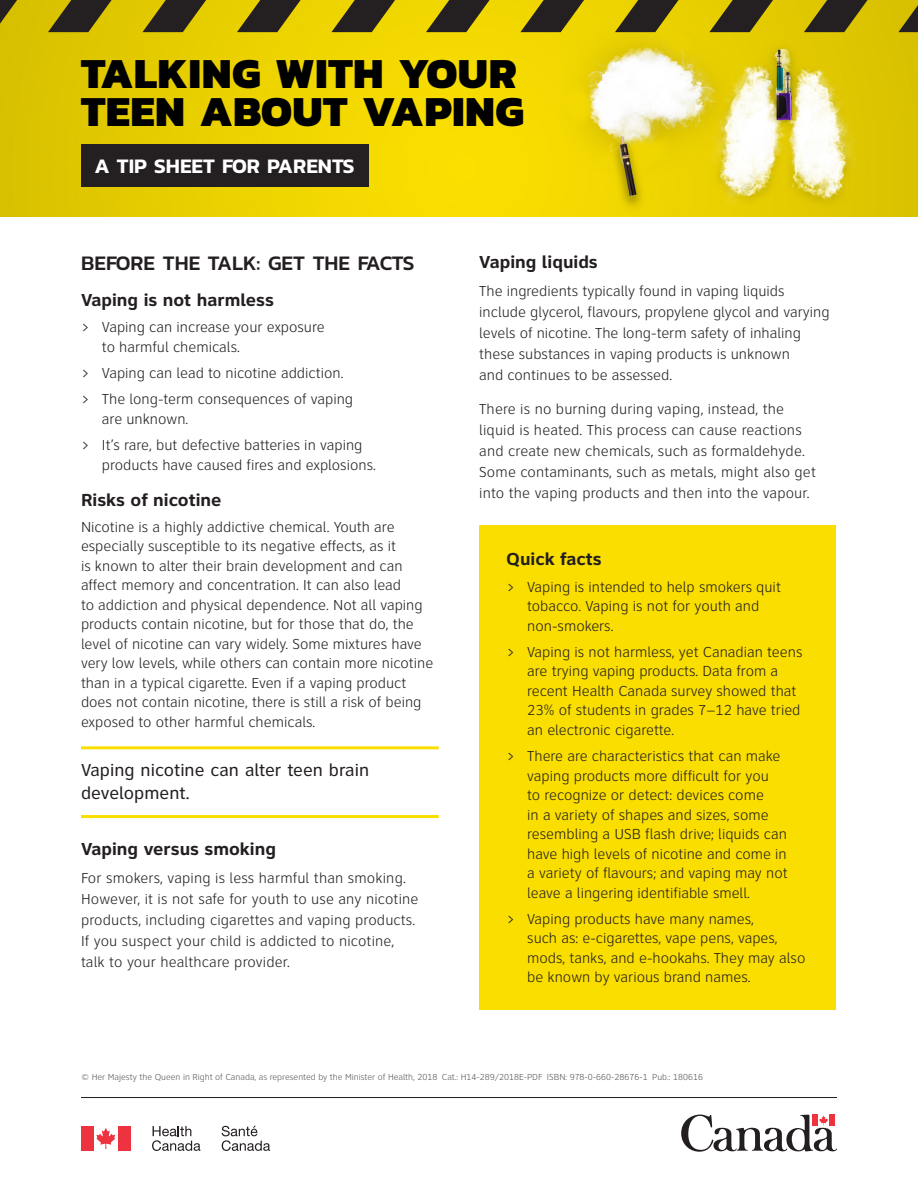
<style>
.page{position:relative;width:918px;height:1188px;background:#fff}
.page>*{position:absolute;margin:0;border:0;box-sizing:border-box;transform-origin:0 0}
.t1{font:800 43.5px/37.5px "Kanit";letter-spacing:.01em;color:#000}
.t2{font:500 21px "Kanit";color:#231f20}
.t3{font:600 21px "Kanit";color:#fff}
.t4{font:700 18px "Clearview ATT";color:#231f20}
.t5{font:18px/22.5px "Clearview ATT";color:#231f20}
.t6{font:300 15px/19.5px "Clearview ATT";color:#231f20}
.t7{font:300 9px "Clearview ATT";color:#57585a}
.s1{font-family:"Prestige Elite Std";font-weight:700}
</style>
<div class="page">
<img style="left:0;top:0;width:918px;height:217px">
<svg style="left:0;top:0;width:17px;height:24px"></svg>
<svg style="left:48px;top:0;width:64px;height:32px;background:#685c14"></svg>
<svg style="left:142px;top:0;width:64px;height:32px;background:#6b5e14"></svg>
<svg style="left:237px;top:0;width:64px;height:32px;background:#6d6014"></svg>
<svg style="left:331px;top:0;width:64px;height:32px;background:#6f6214"></svg>
<svg style="left:426px;top:0;width:64px;height:32px;background:#6f6314"></svg>
<svg style="left:520px;top:0;width:64px;height:32px;background:#6f6214"></svg>
<svg style="left:615px;top:0;width:64px;height:32px;background:#6d6114"></svg>
<svg style="left:709px;top:0;width:64px;height:32px;background:#6b5e14"></svg>
<svg style="left:804px;top:0;width:64px;height:32px;background:#685c14"></svg>
<svg style="left:898px;top:5px;width:20px;height:27px"></svg>
<hr style="left:81px;top:746px;width:358px;height:3px;background:#fade00">
<hr style="left:81px;top:815px;width:358px;height:3px;background:#fade00">
<div style="left:479px;top:525px;width:357px;height:484px;background:#fade00"></div>
<hr style="left:81px;top:1097px;width:756px;height:1px;background:#231f20">
<div style="left:81px;top:144px;width:287px;height:43px;background:#241f21"></div>
<svg style="left:96px;top:1128px;width:19px;height:21px"></svg>
<div style="left:81px;top:1126px;width:12px;height:25px;background:#ee3340"></div>
<div style="left:118px;top:1126px;width:13px;height:25px;background:#ee3340"></div>
<svg style="left:222px;top:1126px;width:48px;height:25px"></svg>
<svg style="left:152px;top:1126px;width:48px;height:25px"></svg>
<svg style="left:681px;top:1114px;width:156px;height:38px"></svg>
<h1 class="t1" style="left:81px;top:53px;width:445px">TALKING WITH YOUR<br>TEEN ABOUT VAPING</h1>
<h2 class="t3" style="left:94px;top:150px;width:262px">A TIP SHEET FOR PARENTS</h2>
<h2 class="t2" style="left:81px;top:248px;width:335px">BEFORE THE TALK: GET THE FACTS</h2>
<p class="t4" style="left:81px;top:290px;width:194px">Vaping is not harmless</p>
<p class="t6" style="left:102px;top:318px;width:224px;text-indent:-21px"><span class="s1">›</span> Vaping can increase your exposure to harmful chemicals.</p>
<p class="t6" style="left:81px;top:360px;width:274px;line-height:26.2px"><span class="s1">›</span> Vaping can lead to nicotine addiction. <span class="s1">›</span> The long-term consequences of vaping</p>
<p class="t6" style="left:81px;top:406px;width:283px;line-height:26.2px;text-indent:21px">are unknown.<br><span class="s1">›</span> It’s rare, but defective batteries in vaping</p>
<p class="t6" style="left:102px;top:455px;width:275px">products have caused fires and explosions.</p>
<p class="t4" style="left:81px;top:489px;width:142px">Risks of nicotine</p>
<p class="t6" style="left:81px;top:517px;width:354px">Nicotine is a highly addictive chemical. Youth are especially susceptible to its negative effects, as it<br>is known to alter their brain development and can affect memory and concentration. It can also lead<br>to addiction and physical dependence. Not all vaping products contain nicotine, but for those that do, the level of nicotine can vary widely. Some mixtures have very low levels, while others can contain more nicotine than in a typical cigarette. Even if a vaping product does not contain nicotine, there is still a risk of being exposed to other harmful chemicals.</p>
<p class="t5" style="left:81px;top:759px;width:290px">Vaping nicotine can alter teen brain development.</p>
<p class="t4" style="left:81px;top:839px;width:197px">Vaping versus smoking</p>
<p class="t6" style="left:81px;top:867px;width:339px;line-height:21px">For smokers, vaping is less harmful than smoking.<br>However, it is not safe for youth to use any nicotine products, including cigarettes and vaping products.<br>If you suspect your child is addicted to nicotine, talk to your healthcare provider.</p>
<p class="t4" style="left:479px;top:252px;width:120px">Vaping liquids</p>
<p class="t6" style="left:479px;top:281px;width:352px;line-height:21px">The ingredients typically found in vaping liquids include glycerol, flavours, propylene glycol and varying levels of nicotine. The long-term safety of inhaling these substances in vaping products is unknown<br>and continues to be assessed.</p>
<p class="t6" style="left:479px;top:399px;width:338px;line-height:21px">There is no burning during vaping, instead, the liquid is heated. This process can cause reactions and create new chemicals, such as formaldehyde.<br>Some contaminants, such as metals, might also get into the vaping products and then into the vapour.</p>
<p class="t4" style="left:506px;top:549px;width:97px">Quick facts</p>
<p class="t6" style="left:527px;top:577px;width:255px;text-indent:-21px"><span class="s1">›</span> Vaping is intended to help smokers quit tobacco. Vaping is not for youth and non-smokers.</p>
<p class="t6" style="left:527px;top:642px;width:277px;text-indent:-21px"><span class="s1">›</span> Vaping is not harmless, yet Canadian teens are trying vaping products. Data from a recent Health Canada survey showed that 23% of students in grades 7–12 have tried an electronic cigarette.</p>
<p class="t6" style="left:527px;top:747px;width:262px;text-indent:-21px"><span class="s1">›</span> There are characteristics that can make vaping products more difficult for you<br>to recognize or detect: devices come<br>in a variety of shapes and sizes, some resembling a USB flash drive; liquids can have high levels of nicotine and come in a variety of flavours; and vaping may not leave a lingering identifiable smell.</p>
<p class="t6" style="left:527px;top:909px;width:280px;text-indent:-21px"><span class="s1">›</span> Vaping products have many names,<br>such as: e-cigarettes, vape pens, vapes, mods, tanks, and e-hookahs. They may also be known by various brand names.</p>
<p class="t7" style="left:81px;top:1072px;width:624px">© Her Majesty the Queen in Right of Canada, as represented by the Minister of Health, 2018 Cat.: H14-289/2018E-PDF ISBN: 978-0-660-28676-1 Pub.: 180616</p>
</div>
